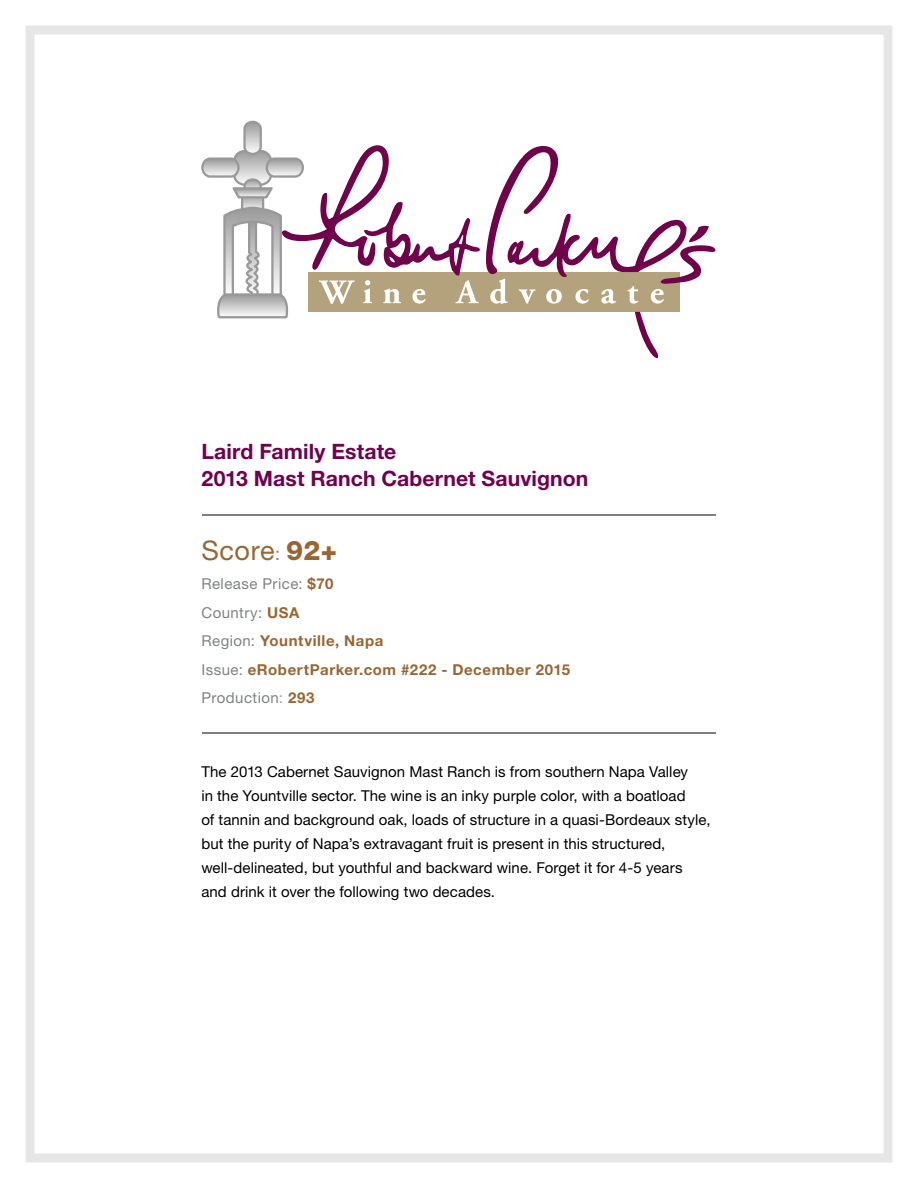
<style>
.page{position:relative;width:918px;height:1188px;background:#fff}
.page>*{position:absolute;margin:0;border:0;box-sizing:border-box;transform-origin:0 0}
.t1{font:27px "Helvetica Neue LT Std";letter-spacing:.02em;color:#963}
.t2{font:700 21.15px/26.1px "Helvetica Neue LT Std";letter-spacing:.005em;color:#70024c}
.t3{font:15px/24px "Helvetica Neue LT Std";letter-spacing:.005em;color:#000}
.t4{font:700 15px/28.5px "Helvetica Neue LT Std";letter-spacing:.04em;color:#963}
.s1{font-size:18px;color:#808285}
.s2{font-weight:800}
.s3{font-weight:400;color:#808285}
.s4{font-weight:400;color:#999}
</style>
<div class="page">
<div style="left:26px;top:26px;width:866px;height:1136px;border:9px solid #e6e6e6"></div>
<svg style="left:201px;top:120px;width:515px;height:238px"></svg>
<hr style="left:202px;top:515px;width:514px;height:1px;background:#000">
<hr style="left:202px;top:733px;width:514px;height:1px;background:#000">
<h2 class="t2" style="left:202px;top:438px;width:388px">Laird Family Estate<br>2013 Mast Ranch Cabernet Sauvignon</h2>
<h1 class="t1" style="left:201px;top:534px;width:137px">Score<span class="s1">:</span> <span class="s2">92+</span></h1>
<p class="t4" style="left:201px;top:569px;width:370px"><span class="s3">Release Price:</span> $70<br><span class="s3">Country:</span> USA<br><span class="s3">Region:</span> Yountville, Napa<br><span class="s3">Issue:</span> eRobertParker.com #222 - December 2015<br><span class="s3">Production</span><span class="s4">:</span> 293</p>
<p class="t3" style="left:201px;top:759px;width:511px">The 2013 Cabernet Sauvignon Mast Ranch is from southern Napa Valley<br>in the Yountville sector. The wine is an inky purple color, with a boatload<br>of tannin and background oak, loads of structure in a quasi-Bordeaux style, but the purity of Napa’s extravagant fruit is present in this structured, well-delineated, but youthful and backward wine. Forget it for 4-5 years and drink it over the following two decades.</p>
</div>
